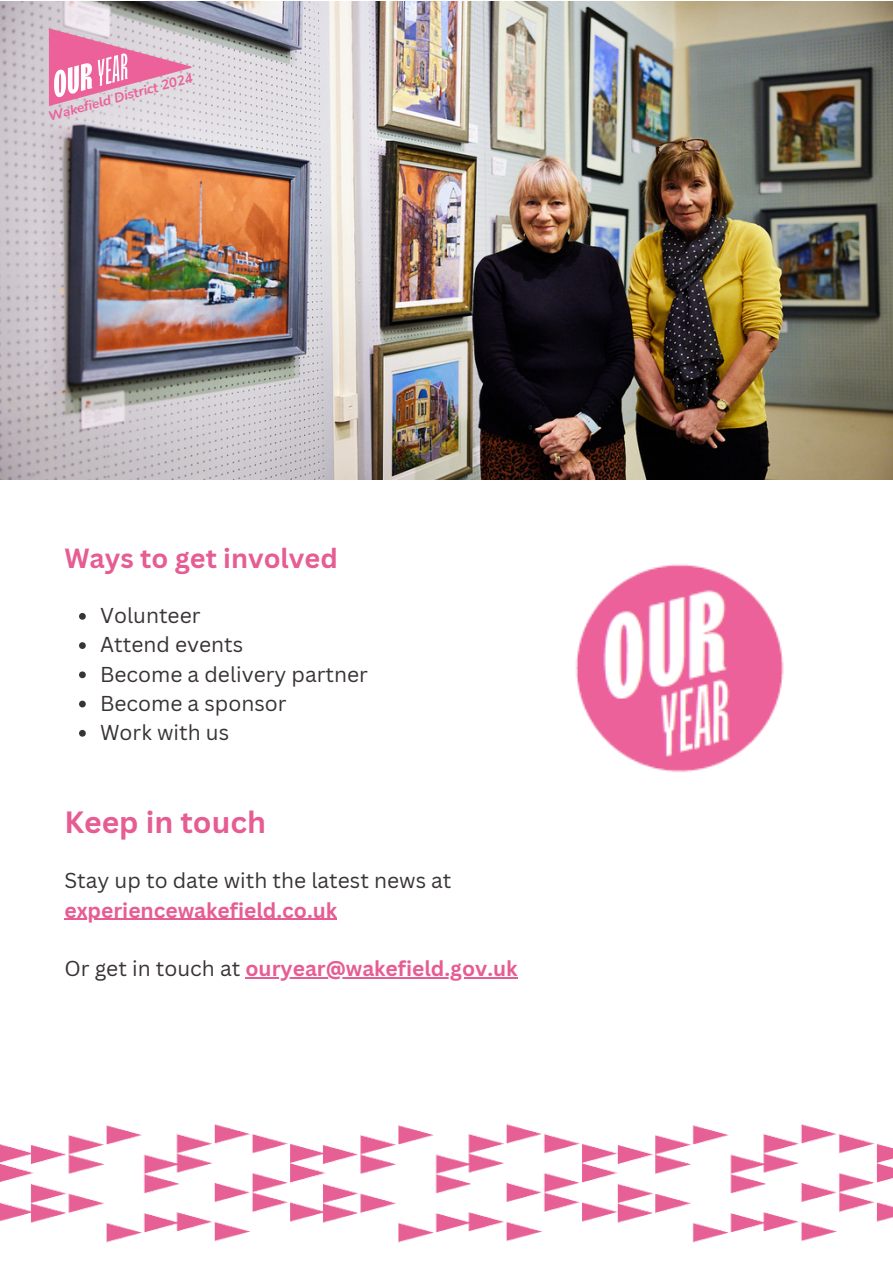
<style>
.page{position:relative;width:893px;height:1264px;background:#fff}
.page>*{position:absolute;margin:0;border:0;box-sizing:border-box;transform-origin:0 0}
.t1{font:700 30px "Canva Sans";color:#e65d93}
.t2{font:700 27px "Canva Sans";color:#e65d93}
.t3{font:21px "Canva Sans";color:#393434}
.t4{font:700 21px "Canva Sans";color:#e65d93}
.t5{font:italic 700 13.5px "Nunito";color:#ec619a}
.s1{font-weight:400;color:#393434}
</style>
<div class="page">
<img style="left:0;top:2px;width:892px;height:477px">
<svg style="left:49px;top:28px;width:142px;height:78px;background:#e5a9c3"></svg>
<img style="left:575px;top:564px;width:209px;height:208px">
<svg style="left:79px;top:613px;width:7px;height:6px"></svg>
<svg style="left:79px;top:642px;width:7px;height:7px"></svg>
<svg style="left:79px;top:671px;width:7px;height:7px"></svg>
<svg style="left:79px;top:700px;width:7px;height:7px"></svg>
<svg style="left:79px;top:730px;width:7px;height:6px"></svg>
<hr style="left:64px;top:918px;width:273px;height:1px;background:#e65d93">
<hr style="left:245px;top:977px;width:272px;height:1px;background:#e65d93">
<img style="left:0;top:1124px;width:892px;height:119px">
<p class="t5" style="left:46px;top:107px;width:150px;rotate:-15deg">Wakefield District 2024</p>
<p class="t2" style="left:64px;top:539px;width:275px">Ways to get involved</p>
<p class="t3" style="left:100px;top:600px;width:102px">Volunteer</p>
<p class="t3" style="left:100px;top:630px;width:145px">Attend events</p>
<p class="t3" style="left:100px;top:659px;width:269px">Become a delivery partner</p>
<p class="t3" style="left:100px;top:688px;width:188px">Become a sponsor</p>
<p class="t3" style="left:100px;top:717px;width:130px">Work with us</p>
<p class="t1" style="left:64px;top:800px;width:203px">Keep in touch</p>
<p class="t3" style="left:64px;top:866px;width:388px">Stay up to date with the latest news at</p>
<p class="t4" style="left:64px;top:895px;width:274px">experiencewakefield.co.uk</p>
<p class="t4" style="left:64px;top:953px;width:454px"><span class="s1">Or get in touch at</span> ouryear@wakefield.gov.uk</p>
</div>
